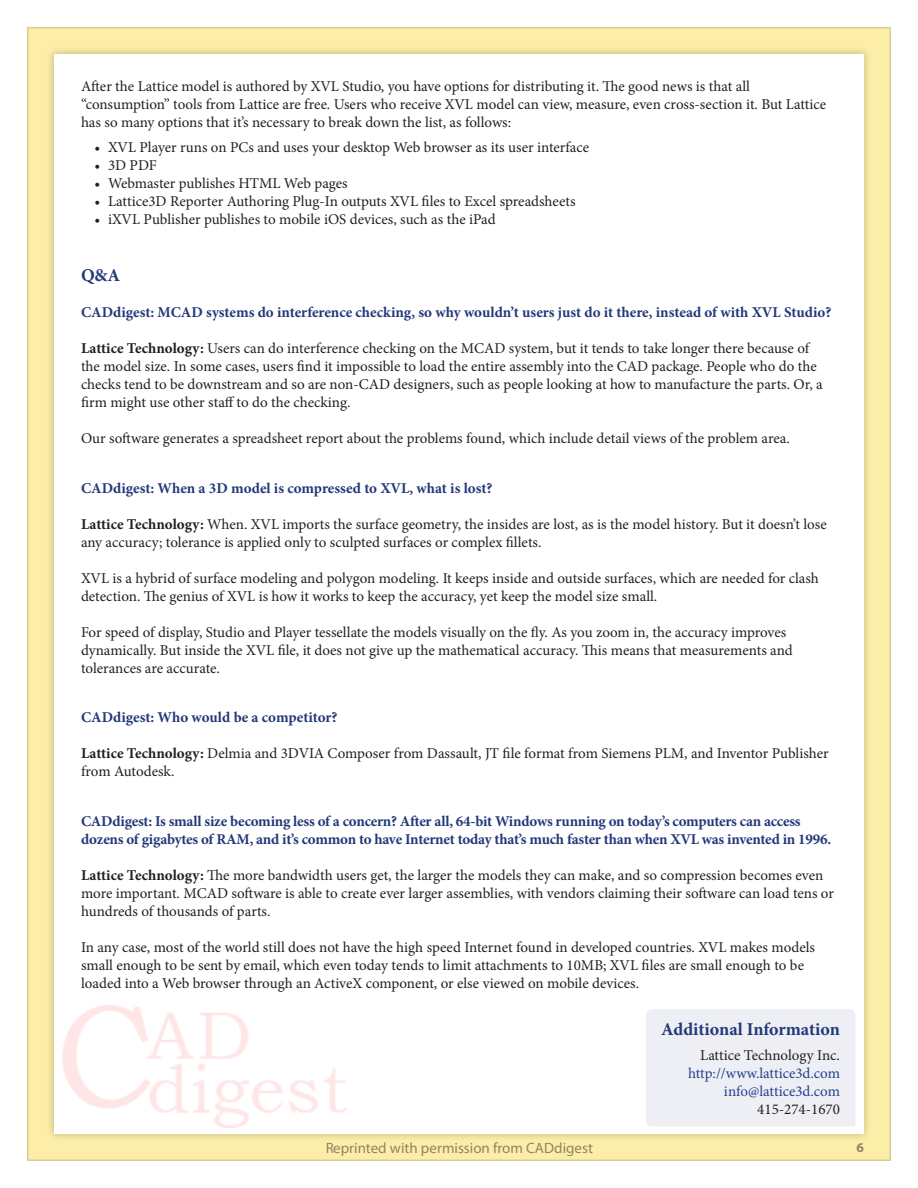
<style>
.page{position:relative;width:918px;height:1188px;background:#fff}
.page>*{position:absolute;margin:0;border:0;box-sizing:border-box;transform-origin:0 0}
.Heading_2{font:700 18px "Minion Pro";letter-spacing:-.005em;color:#233879}
.Bullets{font:15px/18px "Minion Pro";color:#231f20}
.Question{font:700 15px/18px "Minion Pro";letter-spacing:-.01em;color:#233879}
.t1{font:15px "Minion Pro";color:#253f8e}
.t2{font:15px "Myriad Pro";color:#231f20}
.t3{font:700 13.5px "Myriad Pro";color:#231f20}
.s1{font-weight:700}
</style>
<div class="page">
<div style="left:27px;top:27px;width:864px;height:1134px;background:#fceea8"></div>
<div style="left:46px;top:46px;width:826px;height:1096px;background:#231f20;opacity:.25"></div>
<div style="left:54px;top:54px;width:810px;height:1080px;background:#fff"></div>
<img style="left:62px;top:1005px;width:284px;height:123px">
<div style="left:646px;top:1009px;width:209px;height:117px;background:#edeff4"></div>
<p class="Bullets" style="left:81px;top:77px;width:747px">After the Lattice model is authored by XVL Studio, you have options for distributing it. The good news is that all “consumption” tools from Lattice are free. Users who receive XVL model can view, measure, even cross-section it. But Lattice has so many options that it’s necessary to break down the list, as follows:</p>
<p class="Bullets" style="left:94px;top:138px;width:496px">• XVL Player runs on PCs and uses your desktop Web browser as its user interface</p>
<p class="Bullets" style="left:94px;top:156px;width:64px">• 3D PDF</p>
<p class="Bullets" style="left:94px;top:174px;width:255px">• Webmaster publishes HTML Web pages</p>
<p class="Bullets" style="left:94px;top:192px;width:483px">• Lattice3D Reporter Authoring Plug-In outputs XVL files to Excel spreadsheets</p>
<p class="Bullets" style="left:94px;top:210px;width:403px">• iXVL Publisher publishes to mobile iOS devices, such as the iPad</p>
<p class="Heading_2" style="left:81px;top:263px;width:41px">Q&amp;A</p>
<p class="Question" style="left:81px;top:303px;width:752px">CADdigest: MCAD systems do interference checking, so why wouldn’t users just do it there, instead of with XVL Studio?</p>
<p class="Bullets" style="left:81px;top:339px;width:743px"><span class="s1">Lattice Technology:</span> Users can do interference checking on the MCAD system, but it tends to take longer there because of the model size. In some cases, users find it impossible to load the entire assembly into the CAD package. People who do the checks tend to be downstream and so are non-CAD designers, such as people looking at how to manufacture the parts. Or, a firm might use other staff to do the checking.</p>
<p class="Bullets" style="left:81px;top:429px;width:710px">Our software generates a spreadsheet report about the problems found, which include detail views of the problem area.</p>
<p class="Question" style="left:81px;top:479px;width:413px">CADdigest: When a 3D model is compressed to XVL, what is lost?</p>
<p class="Bullets" style="left:81px;top:515px;width:747px"><span class="s1">Lattice Technology:</span> When. XVL imports the surface geometry, the insides are lost, as is the model history. But it doesn’t lose any accuracy; tolerance is applied only to sculpted surfaces or complex fillets.</p>
<p class="Bullets" style="left:81px;top:569px;width:739px">XVL is a hybrid of surface modeling and polygon modeling. It keeps inside and outside surfaces, which are needed for clash detection. The genius of XVL is how it works to keep the accuracy, yet keep the model size small.</p>
<p class="Bullets" style="left:81px;top:623px;width:713px">For speed of display, Studio and Player tessellate the models visually on the fly. As you zoom in, the accuracy improves dynamically. But inside the XVL file, it does not give up the mathematical accuracy. This means that measurements and tolerances are accurate.</p>
<p class="Question" style="left:81px;top:708px;width:258px">CADdigest: Who would be a competitor?</p>
<p class="Bullets" style="left:81px;top:744px;width:749px"><span class="s1">Lattice Technology:</span> Delmia and 3DVIA Composer from Dassault, JT file format from Siemens PLM, and Inventor Publisher from Autodesk.</p>
<p class="Question" style="left:81px;top:812px;width:752px">CADdigest: Is small size becoming less of a concern? After all, 64-bit Windows running on today’s computers can access dozens of gigabytes of RAM, and it’s common to have Internet today that’s much faster than when XVL was invented in 1996.</p>
<p class="Bullets" style="left:81px;top:866px;width:754px"><span class="s1">Lattice Technology:</span> The more bandwidth users get, the larger the models they can make, and so compression becomes even more important. MCAD software is able to create ever larger assemblies, with vendors claiming their software can load tens or hundreds of thousands of parts.</p>
<p class="Bullets" style="left:81px;top:938px;width:735px">In any case, most of the world still does not have the high speed Internet found in developed countries. XVL makes models small enough to be sent by email, which even today tends to limit attachments to 10MB; XVL files are small enough to be loaded into a Web browser through an ActiveX component, or else viewed on mobile devices.</p>
<p class="Heading_2" style="left:661px;top:1017px;width:180px">Additional Information</p>
<p class="Bullets" style="left:700px;top:1046px;width:141px">Lattice Technology Inc.</p>
<p class="t1" style="left:688px;top:1063px;width:153px">http://www.lattice3d.com</p>
<p class="t1" style="left:724px;top:1081px;width:117px">info@lattice3d.com</p>
<p class="Bullets" style="left:757px;top:1100px;width:84px">415-274-1670</p>
<p class="t2" style="left:325px;top:1139px;width:269px">Reprinted with permission from CADdigest</p>
<p class="t3" style="left:857px;top:1138px;width:9px">6</p>
</div>
